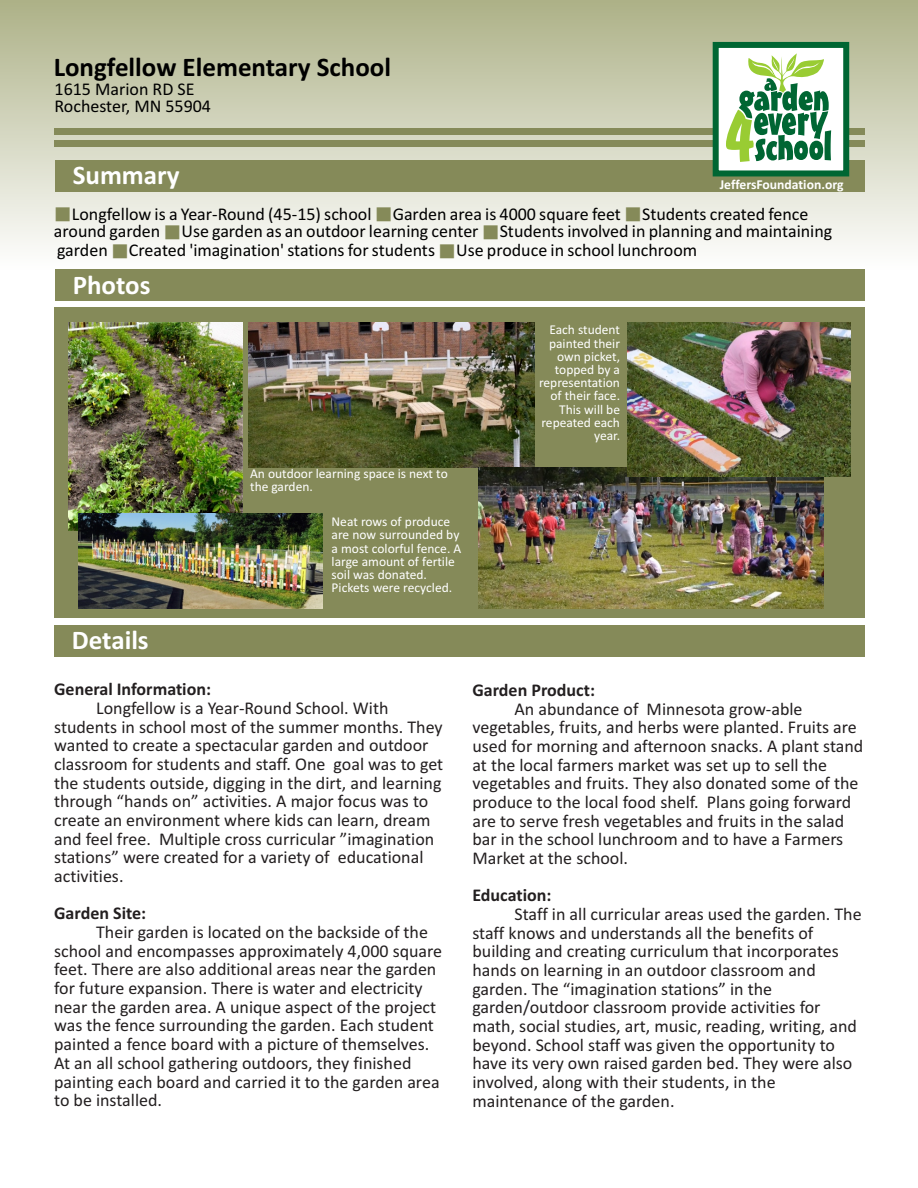
<style>
.page{position:relative;width:918px;height:1188px;background:#fff}
.page>*{position:absolute;margin:0;border:0;box-sizing:border-box;transform-origin:0 0}
.t1{font:700 27px "Calibri";color:#000}
.t2{font:700 27px "Calibri";color:#fff}
.t3{font:24px "Wingdings";color:#858a59}
.t4{font:18px/18.8px "Calibri";color:#231f20}
.t5{font:18px/18.3px "Calibri";color:#000}
.t6{font:700 18px "Calibri";color:#231f20}
.t7{font:700 13.65px "Calibri";color:#fff}
.t8{font:13.5px/13.2px "Calibri";color:#fff}
</style>
<div class="page">
<div style="left:0;top:0;width:918px;height:269px;background:linear-gradient(to bottom,#abb085,#fcfcfa)"></div>
<div style="left:55px;top:269px;width:809px;height:31px;background:#858a59"></div>
<div style="left:54px;top:625px;width:810px;height:32px;background:#858a59"></div>
<div style="left:54px;top:308px;width:810px;height:310px;background:#858a59"></div>
<div style="left:55px;top:161px;width:809px;height:31px;background:#858a59"></div>
<div style="left:54px;top:128px;width:810px;height:6px;background:#858a59"></div>
<div style="left:54px;top:140px;width:810px;height:6px;background:#858a59"></div>
<svg style="left:710px;top:39px;width:142px;height:138px"></svg>
<img style="left:68px;top:322px;width:175px;height:208px">
<img style="left:79px;top:513px;width:244px;height:95px">
<img style="left:248px;top:322px;width:286px;height:145px">
<img style="left:478px;top:468px;width:346px;height:140px">
<img style="left:627px;top:322px;width:224px;height:154px">
<h1 class="t1" style="left:54px;top:56px;width:339px">Longfellow Elementary School</h1>
<p class="t5" style="left:55px;top:98px;width:158px">Rochester, MN 55904</p>
<p class="t5" style="left:55px;top:81px;width:141px">1615 Marion RD SE</p>
<h1 class="t2" style="left:73px;top:164px;width:109px">Summary</h1>
<p class="t7" style="left:720px;top:178px;width:125px">JeffersFoundation.org</p>
<h2 class="t3" style="left:54px;top:205px;width:19px">■</h2>
<h2 class="t3" style="left:375px;top:205px;width:19px">■</h2>
<h2 class="t3" style="left:624px;top:205px;width:19px">■</h2>
<h2 class="t3" style="left:164px;top:222px;width:19px">■</h2>
<h2 class="t3" style="left:482px;top:222px;width:19px">■</h2>
<h2 class="t3" style="left:111px;top:241px;width:19px">■</h2>
<h2 class="t3" style="left:438px;top:241px;width:19px">■</h2>
<p class="t5" style="left:54px;top:206px;width:780px;text-indent:18px">Longfellow is a Year-Round (45-15) school Garden area is 4000 square feet Students created fence around garden Use garden as an outdoor learning center Students involved in planning and maintaining garden Created 'imagination' stations for students Use produce in school lunchroom</p>
<h1 class="t2" style="left:73px;top:273px;width:79px">Photos</h1>
<p class="t8" style="left:250px;top:469px;width:199px;line-height:12.1px">An outdoor learning space is next to the garden.</p>
<p class="t8" style="left:332px;top:516px;width:131px">Neat rows of produce are now surrounded by a most colorful fence. A large amount of fertile soil was donated.<br>Pickets were recycled.</p>
<p class="t8" style="left:539px;top:324px;width:83px;text-align:right">Each student painted their own picket, topped by a representation of their face.<br>This will be repeated each year.</p>
<h1 class="t2" style="left:72px;top:629px;width:78px">Details</h1>
<p class="t6" style="left:54px;top:682px;width:158px">General Information:</p>
<p class="t4" style="left:54px;top:700px;width:391px;text-indent:42px">Longfellow is a Year-Round School. With students in school most of the summer months. They wanted to create a spectacular garden and outdoor classroom for students and staff. One goal was to get the students outside, digging in the dirt, and learning through “hands on” activities. A major focus was to create an environment where kids can learn, dream and feel free. Multiple cross curricular ”imagination stations” were created for a variety of educational activities.</p>
<p class="t6" style="left:54px;top:906px;width:93px">Garden Site:</p>
<p class="t4" style="left:54px;top:924px;width:390px;text-indent:42px">Their garden is located on the backside of the school and encompasses approximately 4,000 square feet. There are also additional areas near the garden for future expansion. There is water and electricity near the garden area. A unique aspect of the project was the fence surrounding the garden. Each student painted a fence board with a picture of themselves.<br>At an all school gathering outdoors, they finished painting each board and carried it to the garden area to be installed.</p>
<p class="t6" style="left:472px;top:682px;width:124px">Garden Product:</p>
<p class="t4" style="left:472px;top:701px;width:392px;text-indent:42px">An abundance of Minnesota grow-able vegetables, fruits, and herbs were planted. Fruits are used for morning and afternoon snacks. A plant stand at the local farmers market was set up to sell the vegetables and fruits. They also donated some of the produce to the local food shelf. Plans going forward are to serve fresh vegetables and fruits in the salad bar in the school lunchroom and to have a Farmers Market at the school.</p>
<p class="t6" style="left:472px;top:888px;width:80px">Education:</p>
<p class="t4" style="left:472px;top:906px;width:391px;text-indent:42px">Staff in all curricular areas used the garden. The staff knows and understands all the benefits of building and creating curriculum that incorporates hands on learning in an outdoor classroom and garden. The “imagination stations” in the garden/outdoor classroom provide activities for math, social studies, art, music, reading, writing, and beyond. School staff was given the opportunity to have its very own raised garden bed. They were also involved, along with their students, in the maintenance of the garden.</p>
</div>
